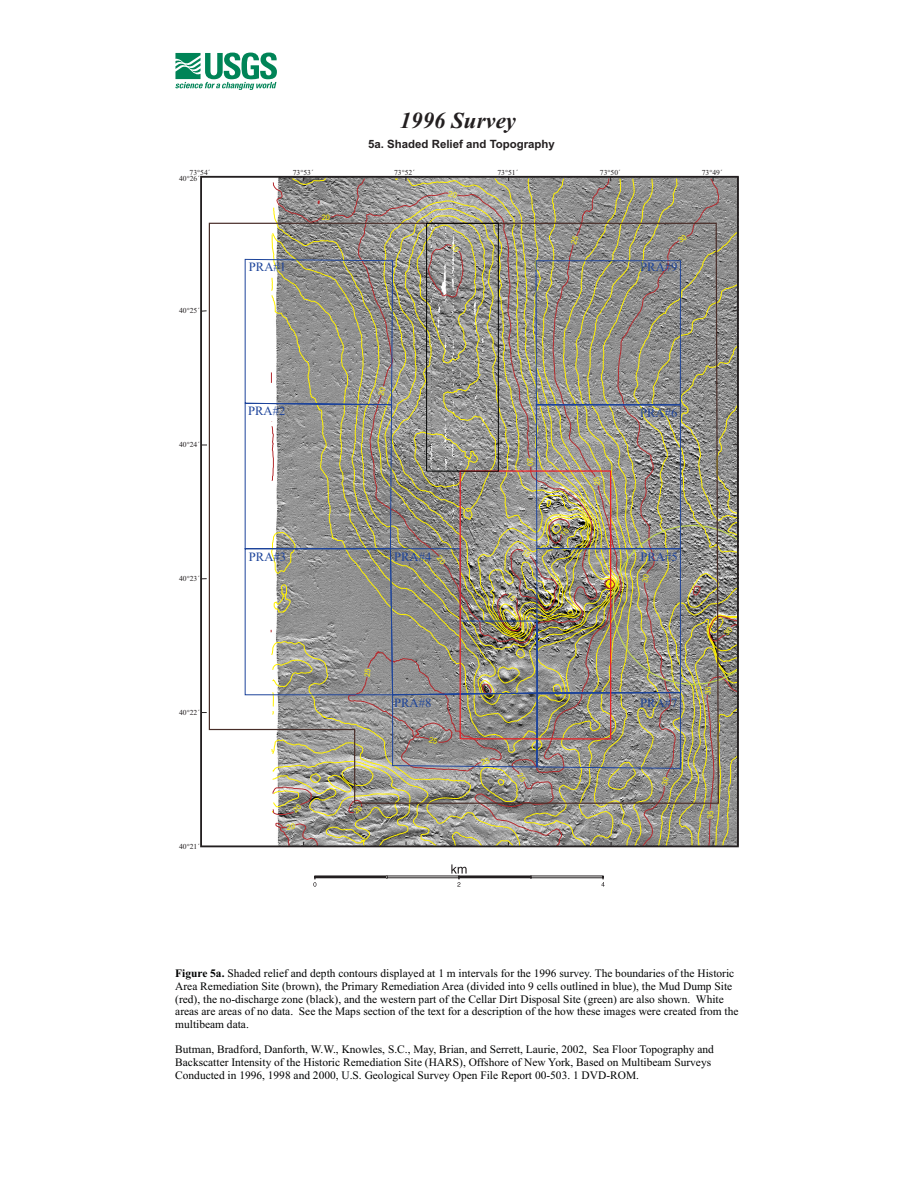
<style>
.page{position:relative;width:918px;height:1188px;background:#fff}
.page>*{position:absolute;margin:0;border:0;box-sizing:border-box;transform-origin:0 0}
.t1{font:italic 700 22.8px "Times New Roman";color:#231f20}
.t2{font:12.75px "Times New Roman";color:#1d449b}
.t3{font:11.4px/12.6px "Times New Roman";color:#010202}
.t4{font:700 11.4px "Arial";color:#231f20}
.t5{font:7.65px "Times New Roman";color:#231f20}
.t6{font:7.65px "Arial";color:#fff101}
.s1{font-weight:700}
</style>
<div class="page">
<div style="left:315px;top:876px;width:72px;height:2px;border:1px solid #231f20"></div>
<div style="left:459px;top:876px;width:72px;height:2px;border:1px solid #231f20"></div>
<svg style="left:313px;top:876px;width:3px;height:11px"></svg>
<svg style="left:601px;top:876px;width:4px;height:11px"></svg>
<svg style="left:451px;top:864px;width:16px;height:23px"></svg>
<svg style="left:175px;top:53px;width:102px;height:37px"></svg>
<svg style="left:208px;top:222px;width:62px;height:509px"></svg>
<svg style="left:244px;top:259px;width:26px;height:437px"></svg>
<svg style="left:270px;top:177px;width:469px;height:670px;background:#969387"></svg>
<h1 class="t1" style="left:400px;top:112px;width:118px">1996 Survey</h1>
<p class="t4" style="left:368px;top:140px;width:188px">5a. Shaded Relief and Topography</p>
<p class="t5" style="left:190px;top:169px;width:22px">73°54´</p>
<p class="t5" style="left:293px;top:169px;width:22px">73°53´</p>
<p class="t5" style="left:394px;top:169px;width:22px">73°52´</p>
<p class="t5" style="left:497px;top:169px;width:22px">73°51´</p>
<p class="t5" style="left:600px;top:169px;width:22px">73°50´</p>
<p class="t5" style="left:702px;top:169px;width:22px">73°49´</p>
<p class="t5" style="left:179px;top:176px;width:22px">40°26´</p>
<p class="t5" style="left:179px;top:308px;width:22px">40°25´</p>
<p class="t5" style="left:179px;top:442px;width:22px">40°24´</p>
<p class="t5" style="left:179px;top:576px;width:22px">40°23´</p>
<p class="t5" style="left:179px;top:710px;width:22px">40°22´</p>
<p class="t6" style="left:322px;top:213px;width:10px">20</p>
<p class="t2" style="left:249px;top:262px;width:39px">PRA#1</p>
<p class="t2" style="left:640px;top:262px;width:39px">PRA#9</p>
<p class="t2" style="left:248px;top:407px;width:39px">PRA#2</p>
<p class="t2" style="left:640px;top:408px;width:39px">PRA#6</p>
<p class="t2" style="left:249px;top:552px;width:39px">PRA#3</p>
<p class="t2" style="left:394px;top:552px;width:39px">PRA#4</p>
<p class="t2" style="left:640px;top:552px;width:39px">PRA#5</p>
<p class="t2" style="left:394px;top:698px;width:39px">PRA#8</p>
<p class="t2" style="left:640px;top:698px;width:39px">PRA#7</p>
<p class="t5" style="left:179px;top:844px;width:22px">40°21´</p>
<p class="t3" style="left:175px;top:968px;width:565px"><span class="s1">Figure 5a.</span> Shaded relief and depth contours displayed at 1 m intervals for the 1996 survey. The boundaries of the Historic Area Remediation Site (brown), the Primary Remediation Area (divided into 9 cells outlined in blue), the Mud Dump Site (red), the no-discharge zone (black), and the western part of the Cellar Dirt Disposal Site (green) are also shown. White areas are areas of no data. See the Maps section of the text for a description of the how these images were created from the multibeam data.</p>
<p class="t3" style="left:175px;top:1044px;width:540px">Butman, Bradford, Danforth, W.W., Knowles, S.C., May, Brian, and Serrett, Laurie, 2002, Sea Floor Topography and<br>Backscatter Intensity of the Historic Remediation Site (HARS), Offshore of New York, Based on Multibeam Surveys<br>Conducted in 1996, 1998 and 2000, U.S. Geological Survey Open File Report 00-503. 1 DVD-ROM.</p>
</div>
